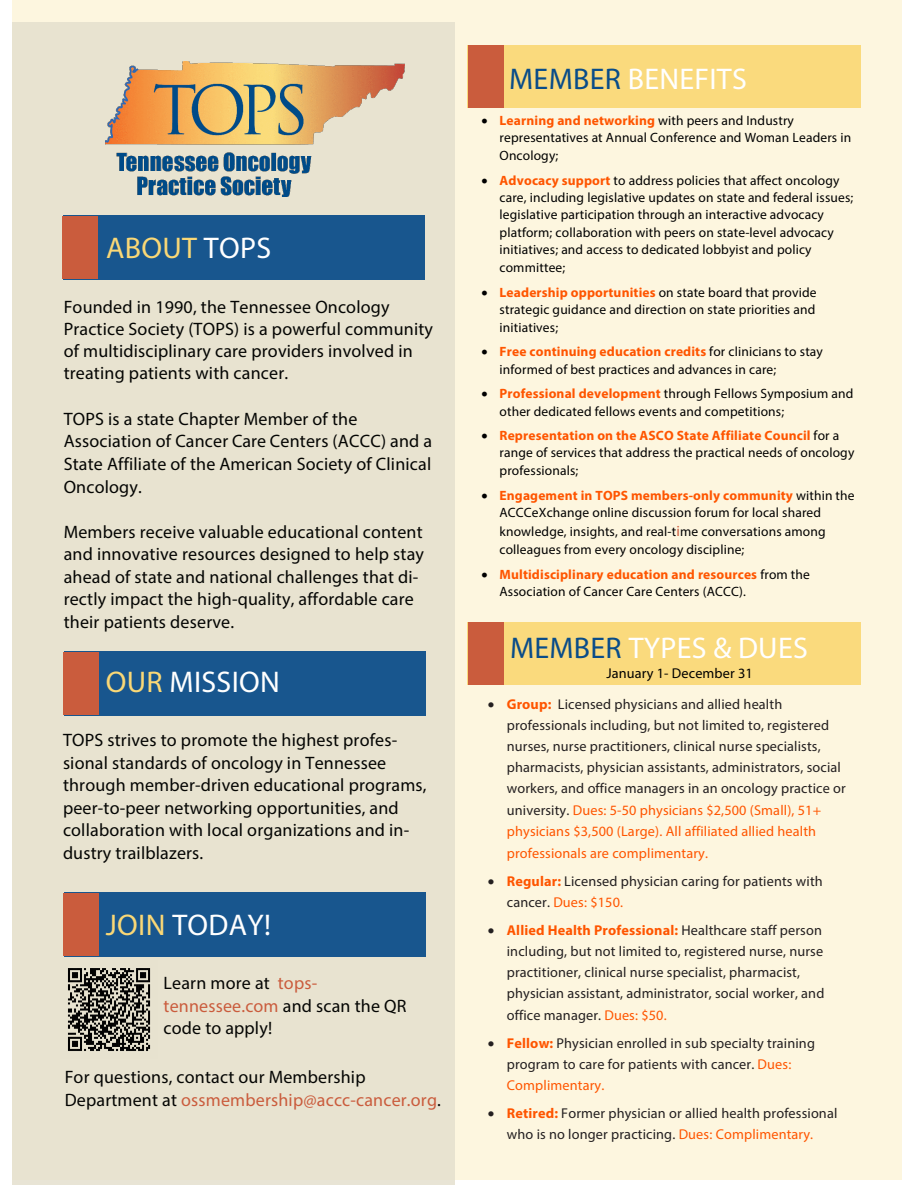
<style>
.page{position:relative;width:918px;height:1188px;background:#fff}
.page>*{position:absolute;margin:0;border:0;box-sizing:border-box;transform-origin:0 0}
.t1{font:30px "Myriad Pro";letter-spacing:.01em;color:#fff}
.t2{font:30px "Myriad Pro";letter-spacing:.01em;color:#fad876}
.t3{font:18px/22.5px "Myriad Pro";letter-spacing:.01em;color:#040503}
.t4{font:14.25px/21.3px "Myriad Pro";letter-spacing:.01em;color:#231f20}
.t5{font:14.25px "Myriad Pro";letter-spacing:.01em;color:#000}
.t6{font:13.5px/17.5px "Myriad Pro";letter-spacing:.01em;color:#000}
.s1{color:#fff}
.s2{color:#fad876}
.s3{color:#ca5c3d}
.s4{color:#094c89}
.s5{font-weight:700;color:#f50}
.s6{font-size:15px;color:#ca5c3d}
.s7{color:#f50}
</style>
<div class="page">
<div style="left:12px;top:0;width:890px;height:1179px;background:#fdf6df"></div>
<div style="left:12px;top:23px;width:443px;height:1162px;background:#e5e0ce"></div>
<div style="left:63px;top:215px;width:362px;height:65px;background:#18568e"></div>
<div style="left:63px;top:216px;width:35px;height:63px;background:#ca5c3d"></div>
<div style="left:64px;top:651px;width:362px;height:65px;background:#18568e"></div>
<div style="left:63px;top:652px;width:35px;height:63px;background:#ca5c3d"></div>
<div style="left:468px;top:45px;width:393px;height:63px;background:#fada7d"></div>
<div style="left:64px;top:892px;width:362px;height:65px;background:#18568e"></div>
<div style="left:63px;top:893px;width:35px;height:63px;background:#ca5c3d"></div>
<img style="left:106px;top:61px;width:299px;height:135px">
<div style="left:468px;top:45px;width:36px;height:63px;background:#ca5c3d"></div>
<div style="left:468px;top:623px;width:393px;height:62px;background:#fada7d"></div>
<div style="left:468px;top:623px;width:36px;height:62px;background:#ca5c3d"></div>
<img style="left:68px;top:968px;width:83px;height:83px">
<p class="t2" style="left:106px;top:229px;width:167px">ABOUT <span class="s1">TOPS</span></p>
<p class="t3" style="left:64px;top:295px;width:371px">Founded in 1990, the Tennessee Oncology Practice Society (TOPS) is a powerful community of multidisciplinary care providers involved in treating patients with cancer.</p>
<p class="t3" style="left:64px;top:408px;width:370px">TOPS is a state Chapter Member of the Association of Cancer Care Centers (ACCC) and a State Affiliate of the American Society of Clinical Oncology.</p>
<p class="t3" style="left:64px;top:520px;width:362px">Members receive valuable educational content and innovative resources designed to help stay ahead of state and national challenges that di&shy;rectly impact the high-quality, affordable care their patients deserve.</p>
<p class="t1" style="left:106px;top:664px;width:176px"><span class="s2">OUR</span> MISSION</p>
<p class="t3" style="left:63px;top:728px;width:365px">TOPS strives to promote the highest profes&shy;sional standards of oncology in Tennessee through member-driven educational programs, peer-to-peer networking opportunities, and collaboration with local organizations and in&shy;dustry trailblazers.</p>
<p class="t1" style="left:106px;top:906px;width:167px"><span class="s2">JOIN</span> TODAY!</p>
<p class="t3" style="left:164px;top:972px;width:244px">Learn more at <span class="s3">tops&shy;tennessee.com</span> and scan the QR code to apply!</p>
<p class="t3" style="left:65px;top:1066px;width:378px">For questions, contact our Membership<br>Department at <span class="s3">ossmembership@accc-cancer.org</span>.</p>
<p class="t1" style="left:509px;top:60px;width:239px"><span class="s4">MEMBER</span> BENEFITS</p>
<p class="t6" style="left:500px;top:112px;width:353px;text-indent:-18px">• <span class="s5">Learning and networking</span> with peers and Industry representatives at Annual Conference and Woman Leaders in<br>Oncology;</p>
<p class="t6" style="left:500px;top:171px;width:355px;text-indent:-18px">• <span class="s5">Advocacy support</span> to address policies that affect oncology care, including legislative updates on state and federal issues; legislative participation through an interactive advocacy platform; collaboration with peers on state-level advocacy initiatives; and access to dedicated lobbyist and policy committee;</p>
<p class="t6" style="left:500px;top:283px;width:319px;text-align:justify;text-indent:-18px">• <span class="s5">Leadership opportunities</span> on state board that provide strategic guidance and direction on state priorities and initiatives;</p>
<p class="t6" style="left:500px;top:343px;width:325px;text-indent:-18px">• <span class="s5">Free continuing education credits</span> for clinicians to stay informed of best practices and advances in care;</p>
<p class="t6" style="left:500px;top:385px;width:355px;text-indent:-18px">• <span class="s5">Professional development</span> through Fellows Symposium and other dedicated fellows events and competitions;</p>
<p class="t6" style="left:500px;top:427px;width:356px;text-indent:-18px">• <span class="s5">Representation on the ASCO State Affiliate Council</span> for a range of services that address the practical needs of oncology professionals;</p>
<p class="t6" style="left:500px;top:486px;width:357px;text-indent:-18px">• <span class="s5">Engagement in TOPS members-only community</span> within the<br>ACCCeXchange online discussion forum for local shared</p>
<p class="t6" style="left:500px;top:522px;width:328px;line-height:18.3px">knowledge, insights, and real-t<span class="s6">i</span>me conversations among colleagues from every oncology discipline;</p>
<p class="t6" style="left:500px;top:565px;width:312px;line-height:17px;text-indent:-18px">• <span class="s5">Multidisciplinary education and resources</span> from the<br>Association of Cancer Care Centers (ACCC).</p>
<p class="t1" style="left:510px;top:630px;width:299px"><span class="s4">MEMBER</span> TYPES &amp; DUES</p>
<p class="t5" style="left:606px;top:665px;width:148px">January 1- December 31</p>
<p class="t4" style="left:507px;top:693px;width:340px;text-indent:-19px">• <span class="s5">Group:</span> Licensed physicians and allied health professionals including, but not limited to, registered nurses, nurse practitioners, clinical nurse specialists, pharmacists, physician assistants, administrators, social workers, and office managers in an oncology practice or university. <span class="s7">Dues: 5-50 physicians $2,500 (Small), 51+ physicians $3,500 (Large). All affiliated allied health professionals are complimentary.</span></p>
<p class="t4" style="left:507px;top:870px;width:317px;line-height:20.9px;text-indent:-19px">• <span class="s5">Regular:</span> Licensed physician caring for patients with cancer. <span class="s7">Dues: $150.</span></p>
<p class="t4" style="left:507px;top:919px;width:319px;text-indent:-19px">• <span class="s5">Allied Health Professional:</span> Healthcare staff person including, but not limited to, registered nurse, nurse practitioner, clinical nurse specialist, pharmacist, physician assistant, administrator, social worker, and office manager. <span class="s7">Dues: $50.</span></p>
<p class="t4" style="left:507px;top:1032px;width:310px;text-indent:-19px">• <span class="s5">Fellow:</span> Physician enrolled in sub specialty training program to care for patients with cancer. <span class="s7">Dues:<br>Complimentary.</span></p>
<p class="t4" style="left:488px;top:1103px;width:351px;line-height:20.9px;text-align:center">• <span class="s5">Retired:</span> Former physician or allied health professional who is no longer practicing. <span class="s7">Dues: Complimentary.</span></p>
</div>
